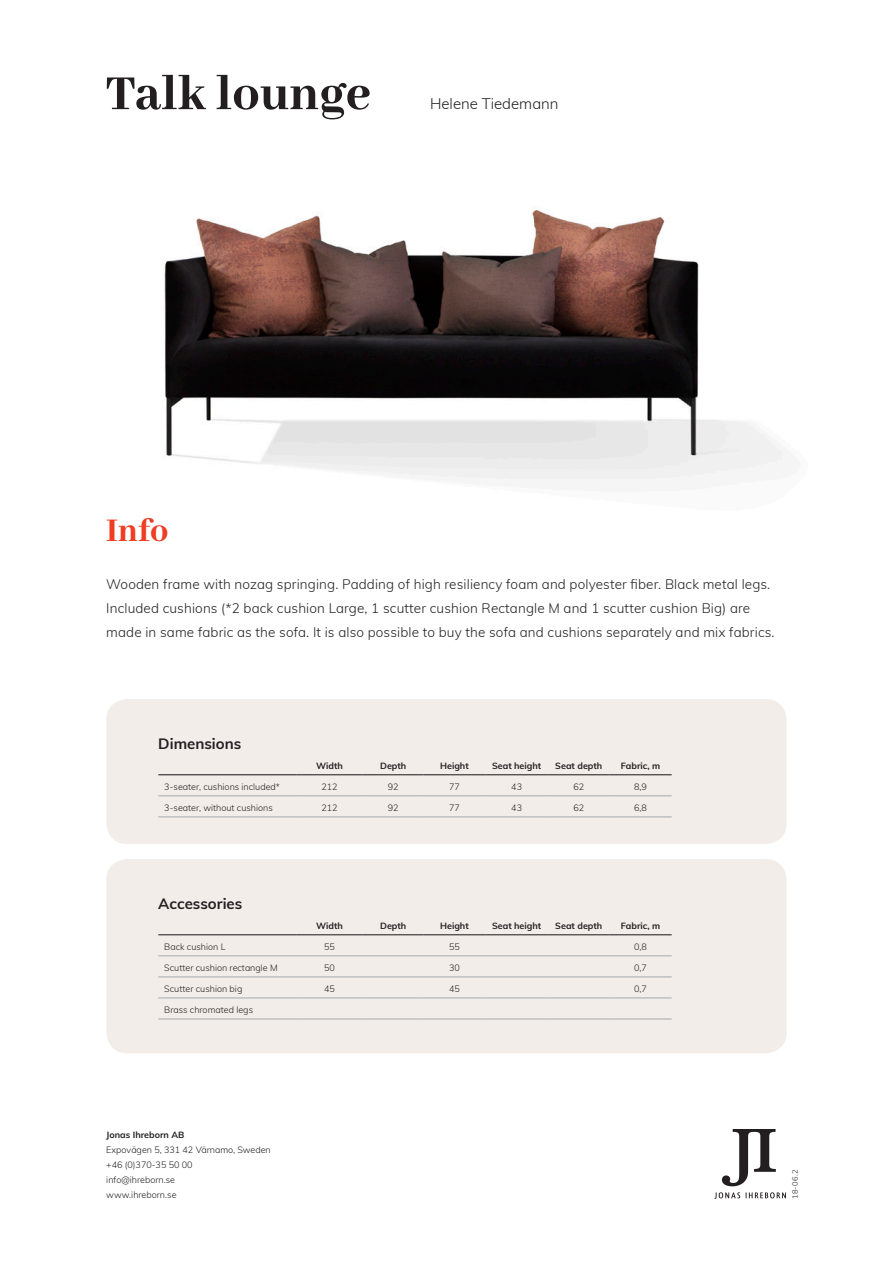
<style>
.page{position:relative;width:893px;height:1263px;background:#fff}
.page>*{position:absolute;margin:0;border:0;box-sizing:border-box;transform-origin:0 0}
.t1{font:800 54px "Abhaya Libre";color:#231f20}
.t2{font:800 36px "Abhaya Libre";color:#ef3c23}
.t3{font:700 15px "Muli";color:#231f20}
.t4{font:300 15px "Muli";color:#231f20}
.t5{font:300 13.5px/24px "Muli";letter-spacing:.01em;color:#231f20}
.t6{font:300 9px "Muli";color:#231f20}
.t7{font:700 9px "Muli";color:#231f20}
.t8{font:300 7.5px "Muli";color:#231f20}
</style>
<div class="page">
<div style="left:106px;top:699px;width:681px;height:145px;background:#f2ede8;border-radius:21px"></div>
<svg style="left:714px;top:1192px;width:26px;height:7px"></svg>
<svg style="left:746px;top:1192px;width:40px;height:6px"></svg>
<svg style="left:722px;top:1129px;width:54px;height:57px"></svg>
<hr style="left:158px;top:795px;width:138px;height:1px;background:#a7a9ac">
<hr style="left:296px;top:795px;width:67px;height:1px;background:#a7a9ac">
<hr style="left:363px;top:795px;width:61px;height:1px;background:#a7a9ac">
<hr style="left:424px;top:795px;width:61px;height:1px;background:#a7a9ac">
<hr style="left:485px;top:795px;width:63px;height:1px;background:#a7a9ac">
<hr style="left:548px;top:795px;width:61px;height:1px;background:#a7a9ac">
<hr style="left:609px;top:795px;width:63px;height:1px;background:#a7a9ac">
<hr style="left:158px;top:816px;width:138px;height:1px;background:#a7a9ac">
<hr style="left:296px;top:816px;width:67px;height:1px;background:#a7a9ac">
<hr style="left:363px;top:816px;width:61px;height:1px;background:#a7a9ac">
<hr style="left:424px;top:816px;width:61px;height:1px;background:#a7a9ac">
<hr style="left:485px;top:816px;width:63px;height:1px;background:#a7a9ac">
<hr style="left:548px;top:816px;width:61px;height:1px;background:#a7a9ac">
<hr style="left:609px;top:816px;width:63px;height:1px;background:#a7a9ac">
<hr style="left:158px;top:774px;width:138px;height:1px;background:#231f20">
<hr style="left:296px;top:774px;width:67px;height:1px;background:#231f20">
<hr style="left:363px;top:774px;width:61px;height:1px;background:#231f20">
<hr style="left:424px;top:774px;width:61px;height:1px;background:#231f20">
<hr style="left:485px;top:774px;width:63px;height:1px;background:#231f20">
<hr style="left:548px;top:774px;width:61px;height:1px;background:#231f20">
<hr style="left:609px;top:774px;width:63px;height:1px;background:#231f20">
<div style="left:106px;top:859px;width:681px;height:194px;background:#f2ede8;border-radius:21px"></div>
<hr style="left:158px;top:955px;width:138px;height:1px;background:#a7a9ac">
<hr style="left:296px;top:955px;width:67px;height:1px;background:#a7a9ac">
<hr style="left:363px;top:955px;width:61px;height:1px;background:#a7a9ac">
<hr style="left:424px;top:955px;width:61px;height:1px;background:#a7a9ac">
<hr style="left:485px;top:955px;width:63px;height:1px;background:#a7a9ac">
<hr style="left:548px;top:955px;width:61px;height:1px;background:#a7a9ac">
<hr style="left:609px;top:955px;width:63px;height:1px;background:#a7a9ac">
<hr style="left:158px;top:976px;width:138px;height:1px;background:#a7a9ac">
<hr style="left:296px;top:976px;width:67px;height:1px;background:#a7a9ac">
<hr style="left:363px;top:976px;width:61px;height:1px;background:#a7a9ac">
<hr style="left:424px;top:976px;width:61px;height:1px;background:#a7a9ac">
<hr style="left:485px;top:976px;width:63px;height:1px;background:#a7a9ac">
<hr style="left:548px;top:976px;width:61px;height:1px;background:#a7a9ac">
<hr style="left:609px;top:976px;width:63px;height:1px;background:#a7a9ac">
<hr style="left:158px;top:997px;width:138px;height:1px;background:#a7a9ac">
<hr style="left:296px;top:997px;width:67px;height:1px;background:#a7a9ac">
<hr style="left:363px;top:997px;width:61px;height:1px;background:#a7a9ac">
<hr style="left:424px;top:997px;width:61px;height:1px;background:#a7a9ac">
<hr style="left:485px;top:997px;width:63px;height:1px;background:#a7a9ac">
<hr style="left:548px;top:997px;width:61px;height:1px;background:#a7a9ac">
<hr style="left:609px;top:997px;width:63px;height:1px;background:#a7a9ac">
<hr style="left:158px;top:1018px;width:138px;height:1px;background:#a7a9ac">
<hr style="left:296px;top:1018px;width:67px;height:1px;background:#a7a9ac">
<hr style="left:363px;top:1018px;width:61px;height:1px;background:#a7a9ac">
<hr style="left:424px;top:1018px;width:61px;height:1px;background:#a7a9ac">
<hr style="left:485px;top:1018px;width:63px;height:1px;background:#a7a9ac">
<hr style="left:548px;top:1018px;width:61px;height:1px;background:#a7a9ac">
<hr style="left:609px;top:1018px;width:63px;height:1px;background:#a7a9ac">
<hr style="left:158px;top:934px;width:138px;height:1px;background:#231f20">
<hr style="left:296px;top:934px;width:67px;height:1px;background:#231f20">
<hr style="left:363px;top:934px;width:61px;height:1px;background:#231f20">
<hr style="left:424px;top:934px;width:61px;height:1px;background:#231f20">
<hr style="left:485px;top:934px;width:63px;height:1px;background:#231f20">
<hr style="left:548px;top:934px;width:61px;height:1px;background:#231f20">
<hr style="left:609px;top:934px;width:63px;height:1px;background:#231f20">
<img style="left:164px;top:209px;width:619px;height:271px">
<p class="t1" style="left:106px;top:64px;width:266px">Talk lounge</p>
<p class="t4" style="left:430px;top:93px;width:130px">Helene Tiedemann</p>
<p class="t2" style="left:106px;top:510px;width:64px">Info</p>
<p class="t5" style="left:106px;top:571px;width:670px">Wooden frame with nozag springing. Padding of high resiliency foam and polyester fiber. Black metal legs.<br>Included cushions (*2 back cushion Large, 1 scutter cushion Rectangle M and 1 scutter cushion Big) are made in same fabric as the sofa. It is also possible to buy the sofa and cushions separately and mix fabrics.</p>
<p class="t3" style="left:158px;top:733px;width:84px">Dimensions</p>
<p class="t7" style="left:316px;top:759px;width:28px">Width</p>
<p class="t7" style="left:380px;top:759px;width:28px">Depth</p>
<p class="t7" style="left:440px;top:759px;width:30px">Height</p>
<p class="t7" style="left:492px;top:759px;width:51px">Seat height</p>
<p class="t7" style="left:555px;top:759px;width:49px">Seat depth</p>
<p class="t7" style="left:621px;top:759px;width:41px">Fabric, m</p>
<p class="t6" style="left:164px;top:780px;width:117px">3-seater, cushions included*</p>
<p class="t6" style="left:321px;top:780px;width:18px">212</p>
<p class="t6" style="left:388px;top:780px;width:12px">92</p>
<p class="t6" style="left:449px;top:780px;width:12px">77</p>
<p class="t6" style="left:511px;top:780px;width:12px">43</p>
<p class="t6" style="left:573px;top:780px;width:12px">62</p>
<p class="t6" style="left:634px;top:780px;width:14px">8,9</p>
<p class="t6" style="left:164px;top:801px;width:110px">3-seater, without cushions</p>
<p class="t6" style="left:321px;top:801px;width:18px">212</p>
<p class="t6" style="left:388px;top:801px;width:12px">92</p>
<p class="t6" style="left:449px;top:801px;width:12px">77</p>
<p class="t6" style="left:511px;top:801px;width:12px">43</p>
<p class="t6" style="left:573px;top:801px;width:12px">62</p>
<p class="t6" style="left:634px;top:801px;width:14px">6,8</p>
<p class="t3" style="left:158px;top:893px;width:86px">Accessories</p>
<p class="t7" style="left:316px;top:919px;width:28px">Width</p>
<p class="t7" style="left:380px;top:919px;width:28px">Depth</p>
<p class="t7" style="left:440px;top:919px;width:30px">Height</p>
<p class="t7" style="left:492px;top:919px;width:51px">Seat height</p>
<p class="t7" style="left:555px;top:919px;width:49px">Seat depth</p>
<p class="t7" style="left:621px;top:919px;width:41px">Fabric, m</p>
<p class="t6" style="left:164px;top:940px;width:63px">Back cushion L</p>
<p class="t6" style="left:324px;top:940px;width:12px">55</p>
<p class="t6" style="left:449px;top:940px;width:12px">55</p>
<p class="t6" style="left:634px;top:940px;width:14px">0,8</p>
<p class="t6" style="left:164px;top:961px;width:115px">Scutter cushion rectangle M</p>
<p class="t6" style="left:324px;top:961px;width:12px">50</p>
<p class="t6" style="left:449px;top:961px;width:12px">30</p>
<p class="t6" style="left:634px;top:961px;width:14px">0,7</p>
<p class="t6" style="left:164px;top:982px;width:80px">Scutter cushion big</p>
<p class="t6" style="left:324px;top:982px;width:12px">45</p>
<p class="t6" style="left:449px;top:982px;width:12px">45</p>
<p class="t6" style="left:634px;top:982px;width:14px">0,7</p>
<p class="t6" style="left:164px;top:1003px;width:90px">Brass chromated legs</p>
<p class="t7" style="left:106px;top:1128px;width:80px">Jonas Ihreborn AB</p>
<p class="t6" style="left:106px;top:1143px;width:166px">Expovägen 5, 331 42 Värnamo, Sweden</p>
<p class="t6" style="left:106px;top:1158px;width:88px">+46 (0)370-35 50 00</p>
<p class="t6" style="left:106px;top:1173px;width:70px">info@ihreborn.se</p>
<p class="t6" style="left:106px;top:1188px;width:72px">www.ihreborn.se</p>
<p class="t8" style="left:790px;top:1199px;width:31px;rotate:-90deg">18-06.2</p>
</div>
